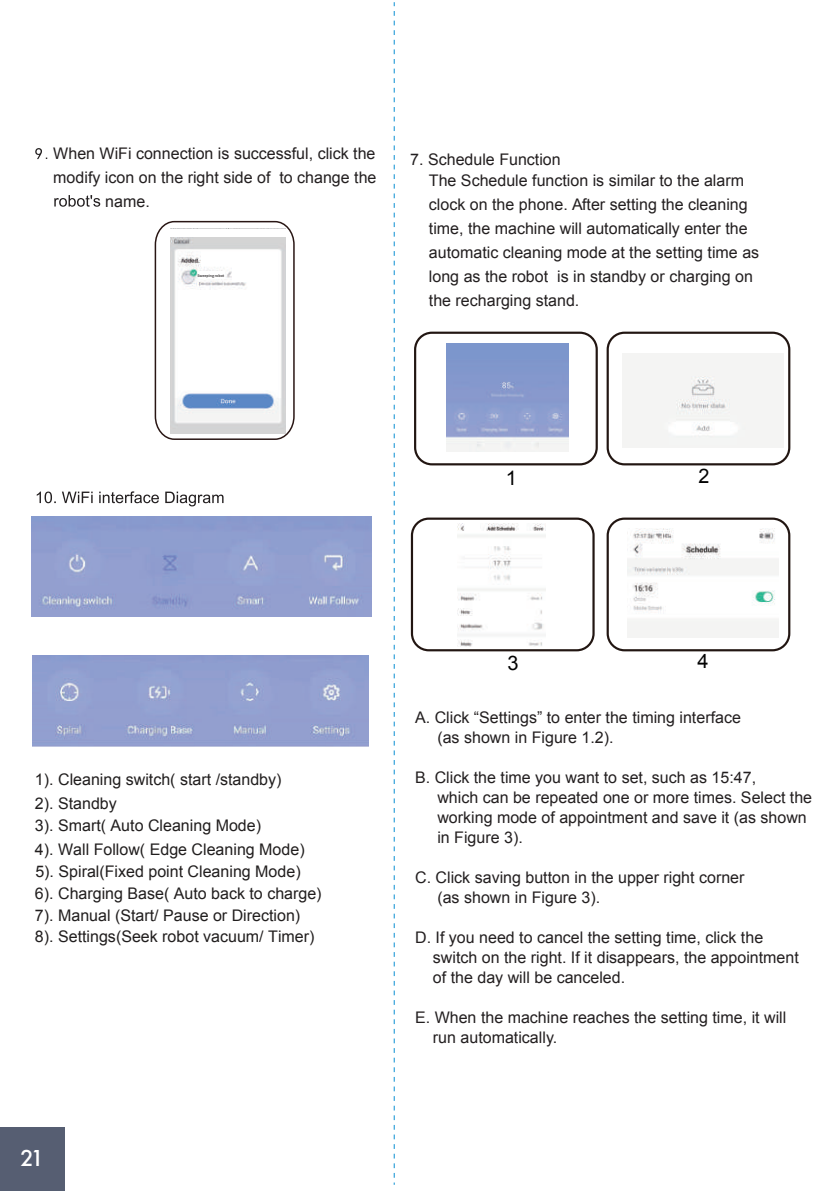
<style>
.page{position:relative;width:840px;height:1191px;background:#fff}
.page>*{position:absolute;margin:0;border:0;box-sizing:border-box;transform-origin:0 0}
.t1{font:500 24px "Futura PT";color:#fff}
.t2{font:20px "Arial";color:#030303}
.t3{font:16px/20px "Arial";color:#231f20}
.t4{font:16px/22px "Arial";color:#211e1e}
.t5{font:500 3.6px "Source Han Sans CN";color:#231f20}
</style>
<div class="page">
<svg style="left:393px;top:2px;width:1px;height:1182px"></svg>
<svg style="left:154px;top:220px;width:141px;height:220px"></svg>
<img style="left:170px;top:237px;width:115px;height:196px">
<div style="left:164px;top:229px;width:124px;height:8px;background:#fff"></div>
<div style="left:198px;top:271px;width:26px;height:7px;background:#fff"></div>
<svg style="left:35px;top:148px;width:12px;height:11px"></svg>
<svg style="left:54px;top:195px;width:46px;height:12px"></svg>
<svg style="left:37px;top:491px;width:19px;height:12px"></svg>
<svg style="left:62px;top:491px;width:161px;height:15px"></svg>
<img style="left:32px;top:516px;width:339px;height:100px">
<img style="left:32px;top:655px;width:336px;height:92px">
<svg style="left:414px;top:331px;width:377px;height:135px"></svg>
<img style="left:446px;top:344px;width:122px;height:107px">
<img style="left:622px;top:353px;width:161px;height:94px">
<svg style="left:410px;top:517px;width:381px;height:135px"></svg>
<img style="left:457px;top:524px;width:88px;height:122px">
<img style="left:627px;top:529px;width:150px;height:108px">
<div style="left:0;top:1127px;width:64px;height:64px;background:#565e72"></div>
<p class="t3" style="left:53px;top:143px;width:323px">When WiFi connection is successful, click the</p>
<p class="t3" style="left:53px;top:167px;width:324px">modify icon on the right side of to change the</p>
<p class="t3" style="left:105px;top:191px;width:46px">name.</p>
<p class="t5" style="left:197px;top:274px;width:28px">Sweeping robot</p>
<p class="t3" style="left:410px;top:150px;width:152px">7. Schedule Function</p>
<p class="t3" style="left:428px;top:168px;width:331px;line-height:24px">The Schedule function is similar to the alarm clock on the phone. After setting the cleaning time, the machine will automatically enter the automatic cleaning mode at the setting time as long as the robot is in standby or charging on the recharging stand.</p>
<p class="t2" style="left:505px;top:465px;width:13px">1</p>
<p class="t2" style="left:698px;top:463px;width:12px">2</p>
<p class="t4" style="left:35px;top:766px;width:248px;line-height:24.8px">1). Cleaning switch( start /standby)<br>2). Standby</p>
<p class="t4" style="left:35px;top:813px;width:271px;line-height:24.8px">3). Smart( Auto Cleaning Mode)<br>4). Wall Follow( Edge Cleaning Mode)</p>
<p class="t4" style="left:35px;top:860px;width:288px">5). Spiral(Fixed point Cleaning Mode)<br>6). Charging Base( Auto back to charge)<br>7). Manual (Start/ Pause or Direction)<br>8). Settings(Seek robot vacuum/ Timer)</p>
<h1 class="t1" style="left:20px;top:1143px;width:25px">21</h1>
<p class="t2" style="left:507px;top:650px;width:13px">3</p>
<p class="t2" style="left:697px;top:647px;width:13px">4</p>
<p class="t3" style="left:437px;top:707px;width:305px;text-indent:-22px">A. Click “Settings” to enter the timing interface (as shown in Figure 1.2).</p>
<p class="t3" style="left:437px;top:767px;width:376px;text-indent:-22px">B. Click the time you want to set, such as 15:47,<br>which can be repeated one or more times. Select the working mode of appointment and save it (as shown in Figure 3).</p>
<p class="t3" style="left:437px;top:867px;width:308px;text-indent:-22px">C. Click saving button in the upper right corner (as shown in Figure 3).</p>
<p class="t3" style="left:432px;top:927px;width:367px;text-indent:-18px">D. If you need to cancel the setting time, click the switch on the right. If it disappears, the appointment of the day will be canceled.</p>
<p class="t3" style="left:432px;top:1007px;width:355px;text-indent:-18px">E. When the machine reaches the setting time, it will run automatically.</p>
</div>
